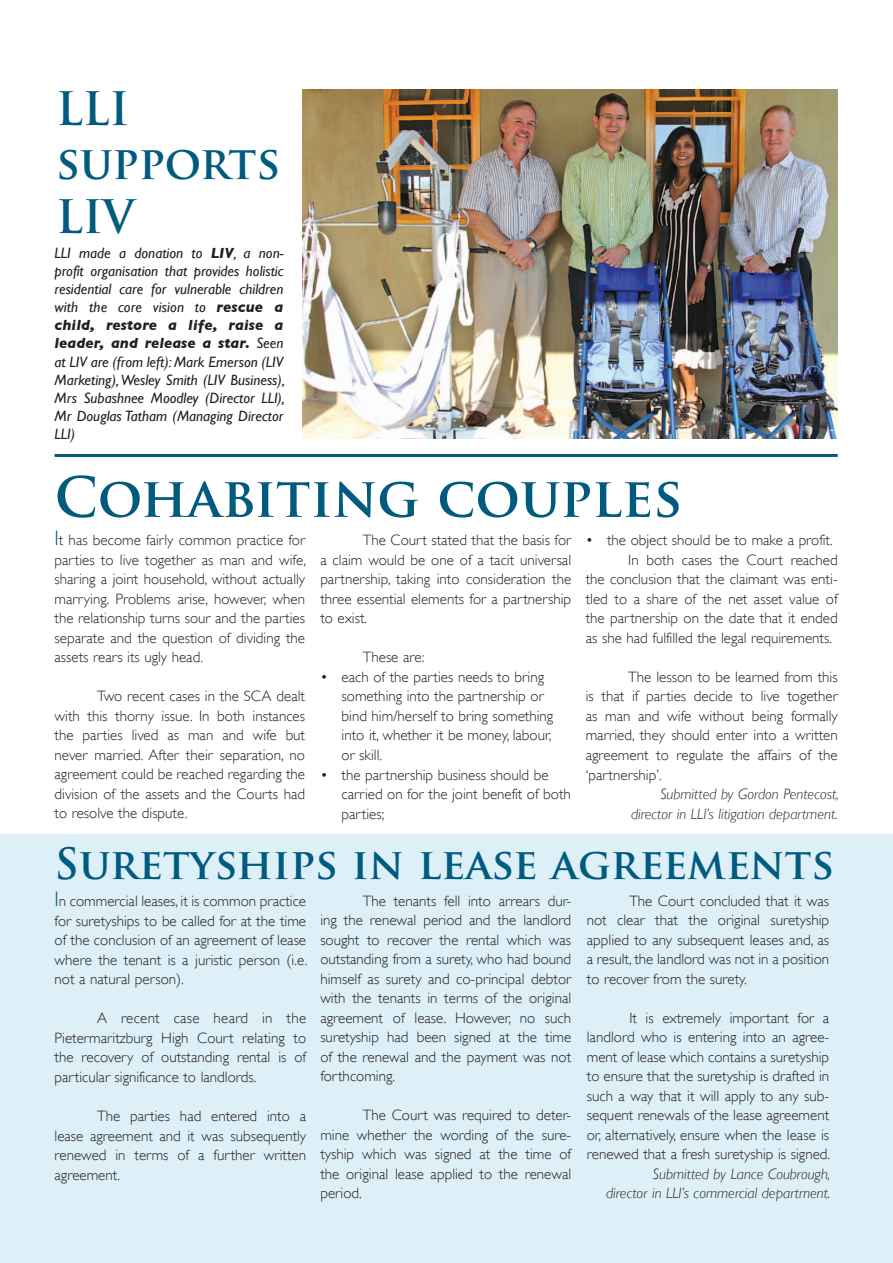
<style>
.page{position:relative;width:893px;height:1263px;background:#fff}
.page>*{position:absolute;margin:0;border:0;box-sizing:border-box;transform-origin:0 0}
.t1{font:700 54px "Trajan Pro";color:#005b7f}
.t2{font:700 45px/54.2px "Trajan Pro";color:#005b7f}
.t3{font:700 42px "Trajan Pro";color:#005b7f}
.t4{font:300 15px/19.5px "Gill Sans";color:#231f20;text-align:justify}
.t5{font:italic 15px/18px "Gill Sans";color:#231f20;text-align:justify}
.t6{font:italic 300 15px/19.5px "Gill Sans";color:#231f20;text-align:right}
.s1{font-weight:700}
.s2{font-size:21px;color:#005b7f}
</style>
<div class="page">
<div style="left:0;top:835px;width:893px;height:428px;background:#ddeff7"></div>
<hr style="left:55px;top:454px;width:783px;height:3px;background:#005b7f">
<img style="left:302px;top:89px;width:536px;height:349px">
<h2 class="t2" style="left:56px;top:82px;width:226px">LLI supports<br>LIV</h2>
<p class="t5" style="left:55px;top:244px;width:232px">LLI made a donation to <span class="s1">LIV</span>, a non&shy;profit organisation that provides holistic residential care for vulnerable children with the core vision to <span class="s1">rescue a child, restore a life, raise a leader, and release a star.</span> Seen at LIV are (from left): Mark Emerson (LIV Marketing), Wesley Smith (LIV Business), Mrs Subashnee Moodley (Director LLI), Mr Douglas Tatham (Managing Director LLI)</p>
<h1 class="t1" style="left:55px;top:464px;width:629px">Cohabiting couples</h1>
<p class="t4" style="left:55px;top:530px;width:253px"><span class="s2">I</span>t has become fairly common practice for parties to live together as man and wife, sharing a joint household, without actually marrying. Problems arise, however, when the relationship turns sour and the parties separate and the question of dividing the assets rears its ugly head.</p>
<p class="t4" style="left:55px;top:686px;width:252px;text-indent:43px">Two recent cases in the SCA dealt with this thorny issue. In both instances the parties lived as man and wife but never married. After their separation, no agreement could be reached regarding the division of the assets and the Courts had to resolve the dispute.</p>
<p class="t4" style="left:320px;top:531px;width:252px;text-indent:43px">The Court stated that the basis for a claim would be one of a tacit universal partnership, taking into consideration the three essential elements for a partnership to exist.</p>
<p class="t4" style="left:363px;top:648px;width:63px">These are:</p>
<p class="t4" style="left:342px;top:667px;width:213px;text-align:left;text-indent:-21px">• each of the parties needs to bring something into the partnership or bind him/herself to bring something into it, whether it be money, labour, or skill.</p>
<p class="t4" style="left:342px;top:765px;width:231px;text-align:left;text-indent:-21px">• the partnership business should be carried on for the joint benefit of both parties;</p>
<p class="t4" style="left:586px;top:531px;width:248px">• the object should be to make a profit.</p>
<p class="t4" style="left:628px;top:550px;width:211px">In both cases the Court reached</p>
<p class="t4" style="left:586px;top:570px;width:253px">the conclusion that the claimant was enti-</p>
<p class="t4" style="left:586px;top:589px;width:253px">tled to a share of the net asset value of</p>
<p class="t4" style="left:586px;top:609px;width:253px">the partnership on the date that it ended</p>
<p class="t4" style="left:586px;top:628px;width:248px">as she had fulfilled the legal requirements.</p>
<p class="t4" style="left:586px;top:667px;width:253px;text-indent:43px">The lesson to be learned from this is that if parties decide to live together as man and wife without being formally married, they should enter into a written agreement to regulate the affairs of the ‘partnership’.</p>
<p class="t6" style="left:631px;top:784px;width:209px">Submitted by Gordon Pentecost, director in LLI’s litigation department.</p>
<h3 class="t3" style="left:55px;top:837px;width:781px">Suretyships in lease agreements</h3>
<p class="t4" style="left:55px;top:892px;width:254px"><span class="s2">I</span>n commercial leases, it is common practice for suretyships to be called for at the time of the conclusion of an agreement of lease where the tenant is a juristic person (i.e. not a natural person).</p>
<p class="t4" style="left:55px;top:1009px;width:253px;text-indent:43px">A recent case heard in the Pietermaritzburg High Court relating to the recovery of outstanding rental is of particular significance to landlords.</p>
<p class="t4" style="left:55px;top:1106px;width:253px;text-indent:43px">The parties had entered into a lease agreement and it was subsequently renewed in terms of a further written agreement.</p>
<p class="t4" style="left:320px;top:891px;width:252px;text-indent:43px">The tenants fell into arrears dur&shy;ing the renewal period and the landlord sought to recover the rental which was outstanding from a surety, who had bound himself as surety and co-principal debtor with the tenants in terms of the original agreement of lease. However, no such suretyship had been signed at the time of the renewal and the payment was not forthcoming.</p>
<p class="t4" style="left:320px;top:1105px;width:252px;text-indent:43px">The Court was required to deter&shy;mine whether the wording of the sure&shy;tyship which was signed at the time of the original lease applied to the renewal period.</p>
<p class="t4" style="left:587px;top:891px;width:244px;text-indent:43px">The Court concluded that it was not clear that the original suretyship applied to any subsequent leases and, as a result, the landlord was not in a position to recover from the surety.</p>
<p class="t4" style="left:587px;top:1008px;width:245px;text-indent:43px">It is extremely important for a landlord who is entering into an agree&shy;ment of lease which contains a suretyship to ensure that the suretyship is drafted in such a way that it will apply to any sub&shy;sequent renewals of the lease agreement or, alternatively, ensure when the lease is renewed that a fresh suretyship is signed.</p>
<p class="t6" style="left:606px;top:1164px;width:226px">Submitted by Lance Coubrough,<br>director in LLI’s commercial department.</p>
</div>
